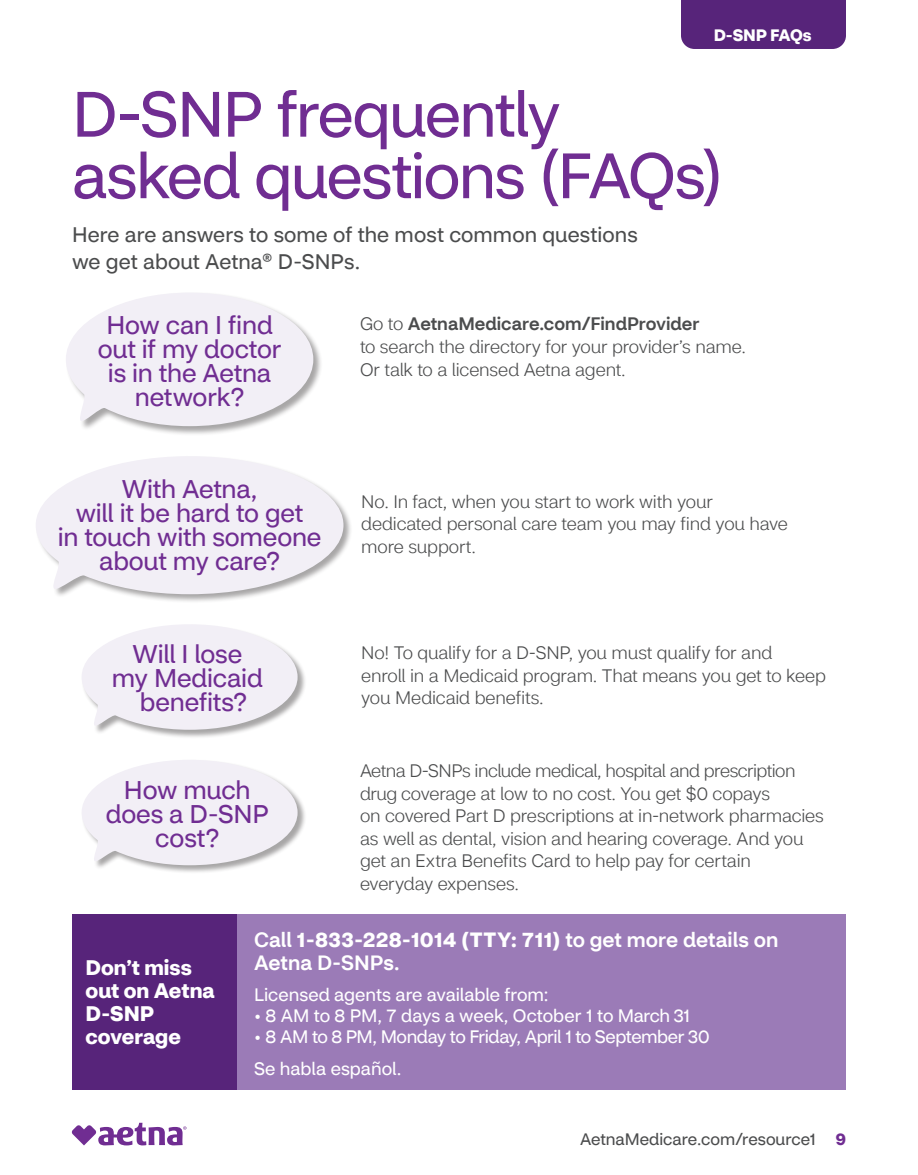
<style>
.page{position:relative;width:918px;height:1175px;background:#fff}
.page>*{position:absolute;margin:0;border:0;box-sizing:border-box;transform-origin:0 0}
.R_Headline{font:63px/61.5px "CVS Health Sans";letter-spacing:-.025em;color:#702d92}
.NEW_Quote{font:25.5px/24px "CVS Health Sans";letter-spacing:-.01em;color:#702d92;text-align:center}
.R_Aetna_Text_Lede_In{font:21px/26.2px "CVS Health Sans";letter-spacing:.005em;color:#4b4c4d}
.R_CTA_Headers{font:700 21px/23.2px "CVS Health Sans";color:#fff}
.New_SB_Text_FIRST{font:500 20.7px/22.5px "CVS Health Sans";letter-spacing:.005em;color:#fff}
.R_Aetna_Text{font:300 18px/22.5px "CVS Health Sans";letter-spacing:-.01em;color:#4b4c4d}
.NEW_SB_Text{font:18px "CVS Health Sans";letter-spacing:-.01em;color:#fff}
.t1{font:16.5px "CVS Health Sans";color:#4b4c4d}
.NEW_Slug{font:700 16.5px "CVS Health Sans";letter-spacing:-.01em;color:#fff}
.s1{font-weight:500}
.s2{font-weight:700}
.s3{font-weight:700;color:#702d92}
</style>
<div class="page">
<svg style="left:72px;top:1122px;width:115px;height:23px"></svg>
<div style="left:65px;top:292px;width:258px;height:144px;background:#231f20;opacity:.4"></div>
<svg style="left:66px;top:293px;width:247px;height:133px"></svg>
<div style="left:35px;top:455px;width:318px;height:148px;background:#231f20;opacity:.4"></div>
<svg style="left:36px;top:456px;width:308px;height:138px"></svg>
<div style="left:81px;top:624px;width:225px;height:114px;background:#231f20;opacity:.4"></div>
<svg style="left:82px;top:624px;width:216px;height:105px"></svg>
<div style="left:81px;top:759px;width:225px;height:114px;background:#231f20;opacity:.4"></div>
<svg style="left:82px;top:759px;width:216px;height:106px"></svg>
<div style="left:681px;top:0;width:165px;height:49px;background:#57247a"></div>
<div style="left:72px;top:914px;width:774px;height:175px;background:#9b7bb7"></div>
<div style="left:72px;top:914px;width:165px;height:175px;background:#57247a"></div>
<p class="NEW_Slug" style="left:714px;top:25px;width:99px">D-SNP FAQs</p>
<p class="R_Headline" style="left:72px;top:84px;width:652px">D-SNP frequently asked questions (FAQs)</p>
<p class="R_Aetna_Text_Lede_In" style="left:72px;top:222px;width:567px">Here are answers to some of the most common questions we get about Aetna® D-SNPs.</p>
<p class="NEW_Quote" style="left:98px;top:313px;width:185px">How can I find out if my doctor is in the Aetna network?</p>
<p class="NEW_Quote" style="left:58px;top:477px;width:265px">With Aetna,<br>will it be hard to get<br>in touch with someone about my care?</p>
<p class="NEW_Quote" style="left:112px;top:642px;width:152px">Will I lose my Medicaid benefits?</p>
<p class="NEW_Quote" style="left:106px;top:777px;width:165px">How much does a D-SNP cost?</p>
<p class="R_Aetna_Text" style="left:360px;top:313px;width:388px">Go to <span class="s1">AetnaMedicare.com/FindProvider<br></span>to search the directory for your provider’s name.<br>Or talk to a licensed Aetna agent.</p>
<p class="R_Aetna_Text" style="left:361px;top:490px;width:428px">No. In fact, when you start to work with your dedicated personal care team you may find you have more support.</p>
<p class="R_Aetna_Text" style="left:361px;top:642px;width:466px">No! To qualify for a D-SNP, you must qualify for and<br>enroll in a Medicaid program. That means you get to keep you Medicaid benefits.</p>
<p class="R_Aetna_Text" style="left:360px;top:759px;width:466px">Aetna D-SNPs include medical, hospital and prescription drug coverage at low to no cost. You get $0 copays<br>on covered Part D prescriptions at in-network pharmacies as well as dental, vision and hearing coverage. And you get an Extra Benefits Card to help pay for certain everyday expenses.</p>
<p class="R_CTA_Headers" style="left:86px;top:955px;width:131px">Don’t miss out on Aetna<br>D-SNP coverage</p>
<p class="New_SB_Text_FIRST" style="left:254px;top:928px;width:526px">Call <span class="s2">1-833-228-1014 (TTY: 711)</span> to get more details on<br>Aetna D-SNPs.</p>
<p class="NEW_SB_Text" style="left:254px;top:983px;width:296px">Licensed agents are available from:</p>
<p class="NEW_SB_Text" style="left:254px;top:1004px;width:438px">• 8 AM to 8 PM, 7 days a week, October 1 to March 31</p>
<p class="NEW_SB_Text" style="left:254px;top:1025px;width:457px">• 8 AM to 8 PM, Monday to Friday, April 1 to September 30</p>
<p class="NEW_SB_Text" style="left:254px;top:1057px;width:149px">Se habla español.</p>
<p class="t1" style="left:580px;top:1129px;width:267px">AetnaMedicare.com/resource1 <span class="s3">9</span></p>
</div>
